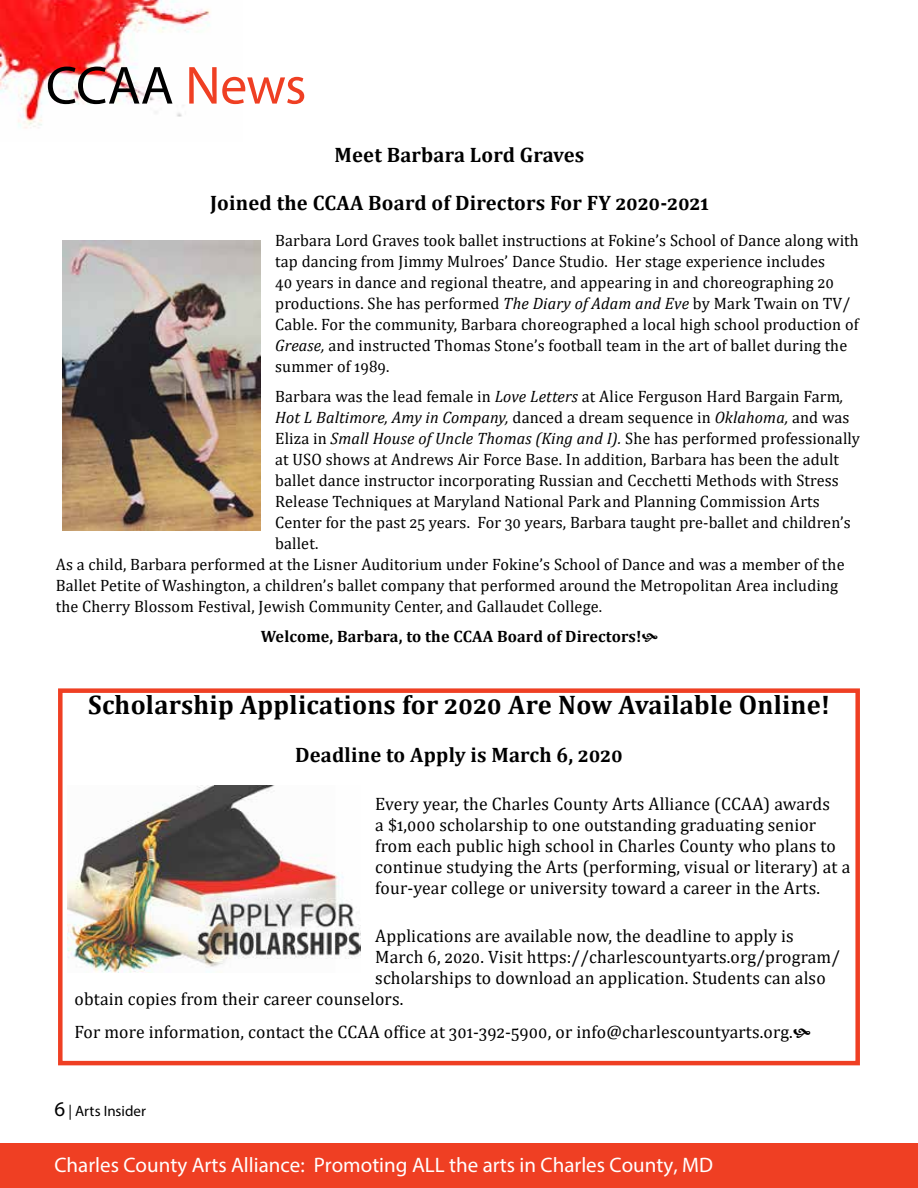
<style>
.page{position:relative;width:918px;height:1188px;background:#fff}
.page>*{position:absolute;margin:0;border:0;box-sizing:border-box;transform-origin:0 0}
.t1{font:54px "Myriad Pro";letter-spacing:-.015em;color:#000}
.t2{font:700 27px "Cambria";letter-spacing:.01em;color:#000}
.t3{font:700 21px "Cambria";letter-spacing:.01em;color:#000}
.t4{font:21px "Myriad Pro";color:#fff}
.t5{font:18px/21px "Cambria";letter-spacing:.01em;color:#000}
.t6{font:16.5px/21px "Cambria";letter-spacing:.01em;color:#000}
.t7{font:italic 16.5px "Cambria";letter-spacing:.01em;color:#000}
.t8{font:700 16.5px "Cambria";letter-spacing:.01em;color:#000}
.t9{font:15px "Myriad Pro";color:#000}
.s1{color:#ef3f23}
.s2{font-style:italic}
.s3{font-style:normal}
.s4{font-size:21px}
</style>
<div class="page">
<div style="left:0;top:1143px;width:918px;height:45px;background:#ef3f23"></div>
<img style="left:0;top:0;width:211px;height:129px">
<img style="left:63px;top:241px;width:198px;height:290px">
<div style="left:58px;top:688px;width:802px;height:377px;border:4px solid #ef3f23"></div>
<img style="left:68px;top:786px;width:293px;height:186px">
<h1 class="t1" style="left:46px;top:52px;width:262px">CCAA <span class="s1">News</span></h1>
<p class="t3" style="left:335px;top:140px;width:251px">Meet Barbara Lord Graves</p>
<p class="t3" style="left:210px;top:188px;width:500px">Joined the CCAA Board of Directors For FY 2020-2021</p>
<p class="t6" style="left:275px;top:230px;width:585px">Barbara Lord Graves took ballet instructions at Fokine’s School of Dance along with tap dancing from Jimmy Mulroes’ Dance Studio. Her stage experience includes<br>40 years in dance and regional theatre, and appearing in and choreographing 20 productions. She has performed <span class="s2">The Diary of Adam and Eve</span> by Mark Twain on TV/ Cable. For the community, Barbara choreographed a local high school production of <span class="s2">Grease,</span> and instructed Thomas Stone’s football team in the art of ballet during the summer of 1989.</p>
<p class="t6" style="left:275px;top:386px;width:570px">Barbara was the lead female in <span class="s2">Love Letters</span> at Alice Ferguson Hard Bargain Farm<span class="s2">,</span></p>
<p class="t7" style="left:275px;top:406px;width:576px">Hot L Baltimore, Amy in Company, <span class="s3">danced a dream sequence in</span> Oklahoma, <span class="s3">and was</span></p>
<p class="t6" style="left:275px;top:428px;width:586px">Eliza in <span class="s2">Small House of Uncle Thomas (King and I).</span> She has performed professionally</p>
<p class="t6" style="left:275px;top:449px;width:565px">at USO shows at Andrews Air Force Base. In addition, Barbara has been the adult</p>
<p class="t6" style="left:275px;top:470px;width:565px">ballet dance instructor incorporating Russian and Cecchetti Methods with Stress</p>
<p class="t6" style="left:275px;top:491px;width:546px">Release Techniques at Maryland National Park and Planning Commission Arts</p>
<p class="t6" style="left:275px;top:512px;width:577px">Center for the past 25 years. For 30 years, Barbara taught pre-ballet and children’s</p>
<p class="t6" style="left:275px;top:533px;width:45px">ballet.</p>
<p class="t6" style="left:56px;top:554px;width:790px">As a child, Barbara performed at the Lisner Auditorium under Fokine’s School of Dance and was a member of the</p>
<p class="t6" style="left:56px;top:575px;width:784px">Ballet Petite of Washington, a children’s ballet company that performed around the Metropolitan Area including</p>
<p class="t6" style="left:56px;top:596px;width:548px">the Cherry Blossom Festival, Jewish Community Center, and Gallaudet College.</p>
<p class="t8" style="left:261px;top:625px;width:382px">Welcome, Barbara, to the CCAA Board of Directors!</p>
<h2 class="t2" style="left:88px;top:686px;width:743px">Scholarship Applications for 2020 Are Now Available Online!</h2>
<p class="t3" style="left:295px;top:740px;width:329px">Deadline to Apply is March 6, 2020</p>
<p class="t5" style="left:375px;top:793px;width:477px">Every year, the Charles County Arts Alliance (CCAA) awards<br>a $1,000 scholarship to one outstanding graduating senior from each public high school in Charles County who plans to continue studying the Arts (performing, visual or literary) at a four-year college or university toward a career in the Arts.</p>
<p class="t5" style="left:375px;top:925px;width:420px">Applications are available now, the deadline to apply is</p>
<p class="t5" style="left:375px;top:946px;width:466px">March 6, 2020. Visit https://charlescountyarts.org/program/</p>
<p class="t5" style="left:375px;top:967px;width:452px">scholarships to download an application. Students can also</p>
<p class="t5" style="left:75px;top:988px;width:330px">obtain copies from their career counselors.</p>
<p class="t5" style="left:75px;top:1021px;width:720px">For more information, contact the CCAA office at 301-392-5900, or info@charlescountyarts.org.</p>
<p class="t9" style="left:54px;top:1102px;width:93px"><span class="s4">6</span> | Arts Insider</p>
<p class="t4" style="left:54px;top:1152px;width:660px">Charles County Arts Alliance: Promoting ALL the arts in Charles County, MD</p>
</div>
